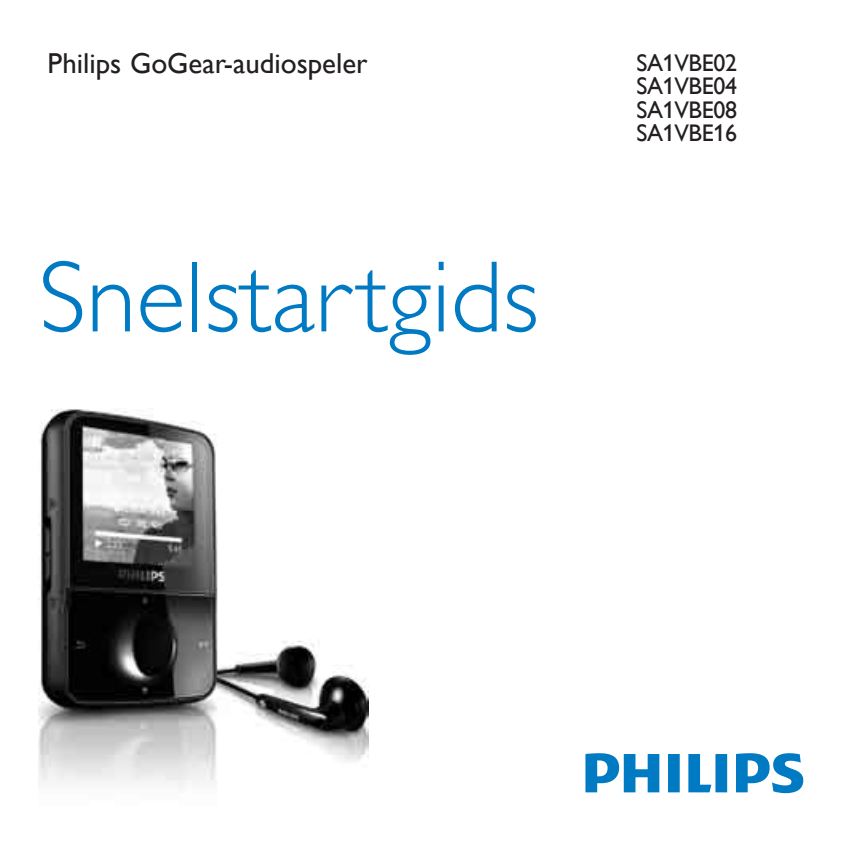
<style>
.page{position:relative;width:851px;height:851px;background:#fff}
.page>*{position:absolute;margin:0;border:0;box-sizing:border-box;transform-origin:0 0}
.t1{font:102px "Gill Sans Alt One WGL Light";color:#007ac2}
.t2{font:28.8px "Gill Sans Alt One WGL";color:#231f20}
.t3{font:24px/23.2px "Gill Sans Alt One WGL";letter-spacing:-.015em;color:#231f20;text-align:justify}
</style>
<div class="page">
<svg style="left:585px;top:753px;width:218px;height:40px"></svg>
<img style="left:38px;top:409px;width:330px;height:378px">
<p class="t2" style="left:48px;top:43px;width:321px">Philips GoGear-audiospeler</p>
<h1 class="t1" style="left:38px;top:230px;width:502px">Snelstartgids</h1>
<p class="t3" style="left:636px;top:51px;width:102px">SA1VBE02<br>SA1VBE04<br>SA1VBE08<br>SA1VBE16</p>
</div>
